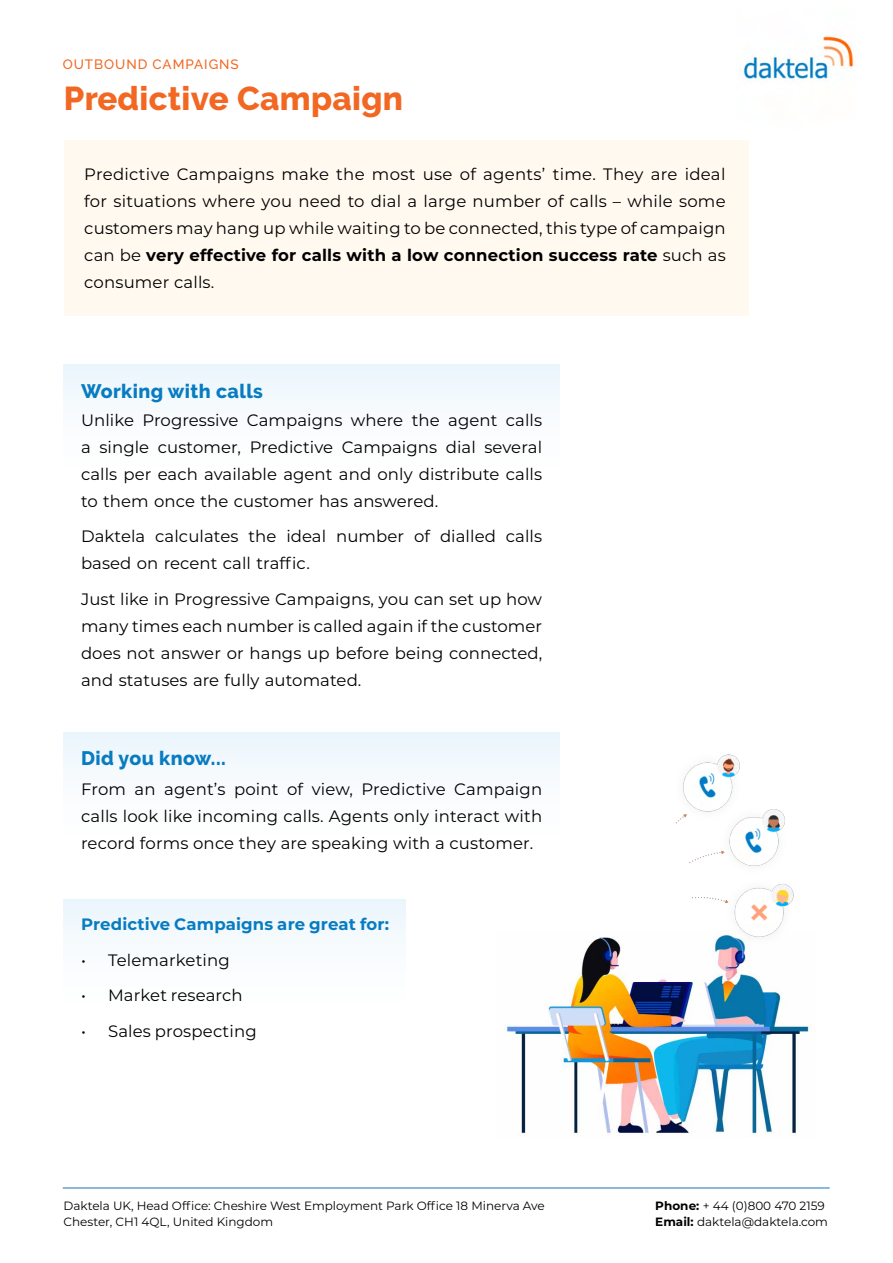
<style>
.page{position:relative;width:893px;height:1263px;background:#fff}
.page>*{position:absolute;margin:0;border:0;box-sizing:border-box;transform-origin:0 0}
.t1{font:800 33px "Raleway";letter-spacing:.01em;color:#f26722}
.t2{font:800 19.5px "Raleway";letter-spacing:.02em;color:#077cc1}
.t3{font:16.5px/27px "Montserrat";letter-spacing:.005em;color:#000;text-align:justify}
.t4{font:700 16.5px "Montserrat";letter-spacing:.01em;color:#077cc1}
.t5{font:500 13.5px "Raleway";letter-spacing:.07em;color:#f26722}
.t6{font:12px/16.2px "Montserrat";color:#000}
.s1{font-weight:700}
</style>
<div class="page">
<img style="left:743px;top:36px;width:111px;height:45px">
<hr style="left:63px;top:1187px;width:767px;height:1px;background:#1c75ba">
<img style="left:505px;top:937px;width:306px;height:197px">
<img style="left:676px;top:754px;width:128px;height:195px">
<div style="left:64px;top:140px;width:684px;height:176px;background:#fff9f0"></div>
<p class="t5" style="left:63px;top:57px;width:178px">OUTBOUND CAMPAIGNS</p>
<h1 class="t1" style="left:64px;top:79px;width:341px">Predictive Campaign</h1>
<p class="t3" style="left:84px;top:160px;width:643px">Predictive Campaigns make the most use of agents’ time. They are ideal for situations where you need to dial a large number of calls – while some customers may hang up while waiting to be connected, this type of campaign can be <span class="s1">very effective for calls with a low connection success rate</span> such as consumer calls.</p>
<p class="t2" style="left:81px;top:380px;width:183px">Working with calls</p>
<p class="t3" style="left:81px;top:406px;width:463px">Unlike Progressive Campaigns where the agent calls a single customer, Predictive Campaigns dial several calls per each available agent and only distribute calls to them once the customer has answered.</p>
<p class="t3" style="left:81px;top:522px;width:463px">Daktela calculates the ideal number of dialled calls based on recent call traffic.</p>
<p class="t3" style="left:81px;top:585px;width:463px">Just like in Progressive Campaigns, you can set up how many times each number is called again if the customer does not answer or hangs up before being connected, and statuses are fully automated.</p>
<p class="t2" style="left:81px;top:747px;width:146px">Did you know...</p>
<p class="t3" style="left:81px;top:775px;width:463px">From an agent’s point of view, Predictive Campaign calls look like incoming calls. Agents only interact with record forms once they are speaking with a customer.</p>
<p class="t4" style="left:81px;top:913px;width:310px">Predictive Campaigns are great for:</p>
<p class="t3" style="left:81px;top:946px;width:150px">• Telemarketing</p>
<p class="t3" style="left:81px;top:981px;width:163px">• Market research</p>
<p class="t3" style="left:81px;top:1017px;width:177px">• Sales prospecting</p>
<p class="t6" style="left:63px;top:1197px;width:483px">Daktela UK, Head Office: Cheshire West Employment Park Office 18 Minerva Ave<br>Chester, CH1 4QL, United Kingdom</p>
<p class="t6" style="left:655px;top:1197px;width:174px"><span class="s1">Phone:</span> + 44 (0)800 470 2159<br><span class="s1">Email:</span> daktela@daktela.com</p>
</div>
